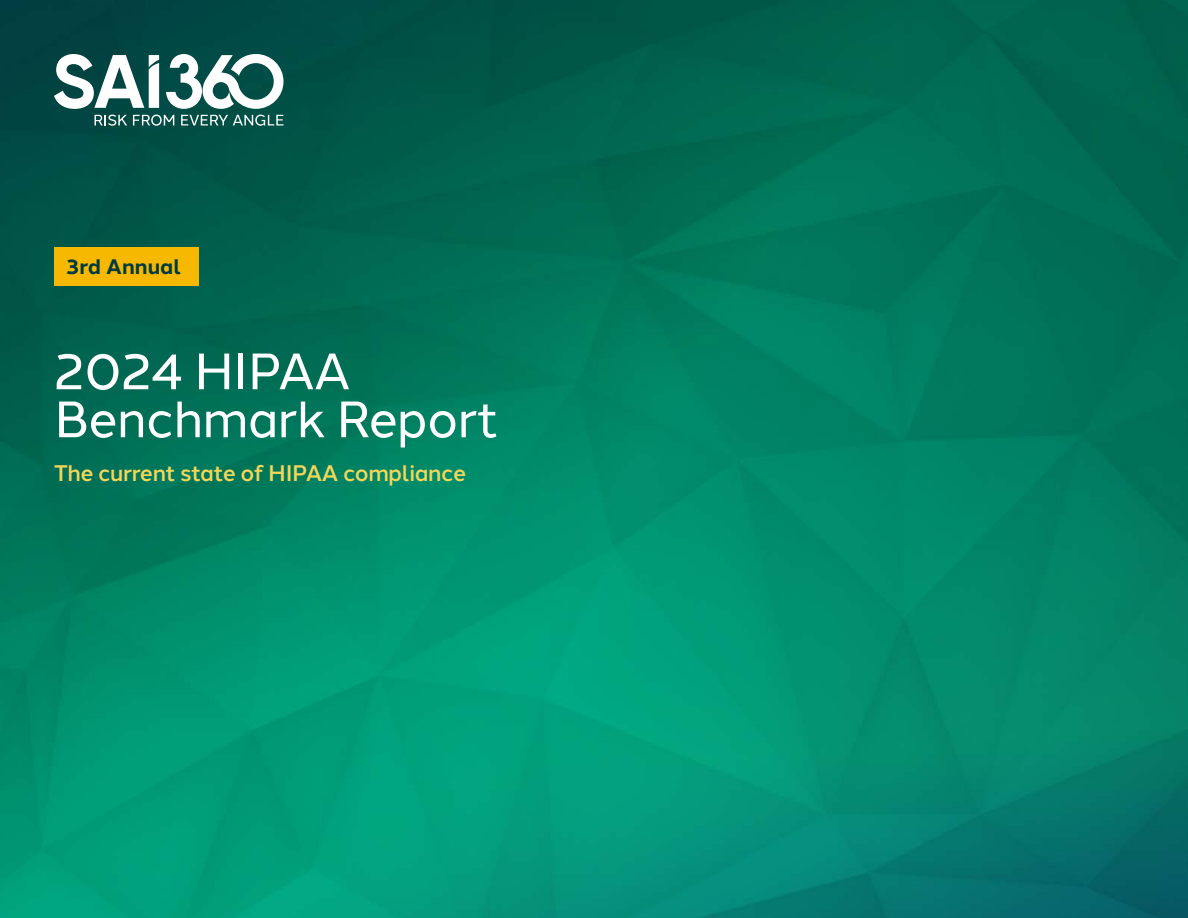
<style>
.page{position:relative;width:1188px;height:918px;background:#fff}
.page>*{position:absolute;margin:0;border:0;box-sizing:border-box;transform-origin:0 0}
.t1{font:51px/48px "Halcom";letter-spacing:-.02em;color:#fff}
.t2{font:500 22.5px "Halcom";letter-spacing:-.02em;color:#f4d659}
.t3{font:700 21px "Halcom";color:#003a42}
</style>
<div class="page">
<img style="left:0;top:0;width:1188px;height:918px">
<svg style="left:54px;top:54px;width:105px;height:55px"></svg>
<svg style="left:166px;top:54px;width:117px;height:55px"></svg>
<svg style="left:95px;top:115px;width:32px;height:11px"></svg>
<svg style="left:133px;top:115px;width:41px;height:11px"></svg>
<svg style="left:181px;top:115px;width:103px;height:11px"></svg>
<div style="left:54px;top:247px;width:145px;height:39px;background:#f6b800"></div>
<p class="t3" style="left:66px;top:250px;width:117px">3rd Annual</p>
<h1 class="t1" style="left:54px;top:343px;width:447px">2024 HIPAA<br>Benchmark Report</h1>
<p class="t2" style="left:54px;top:455px;width:414px">The current state of HIPAA compliance</p>
</div>
